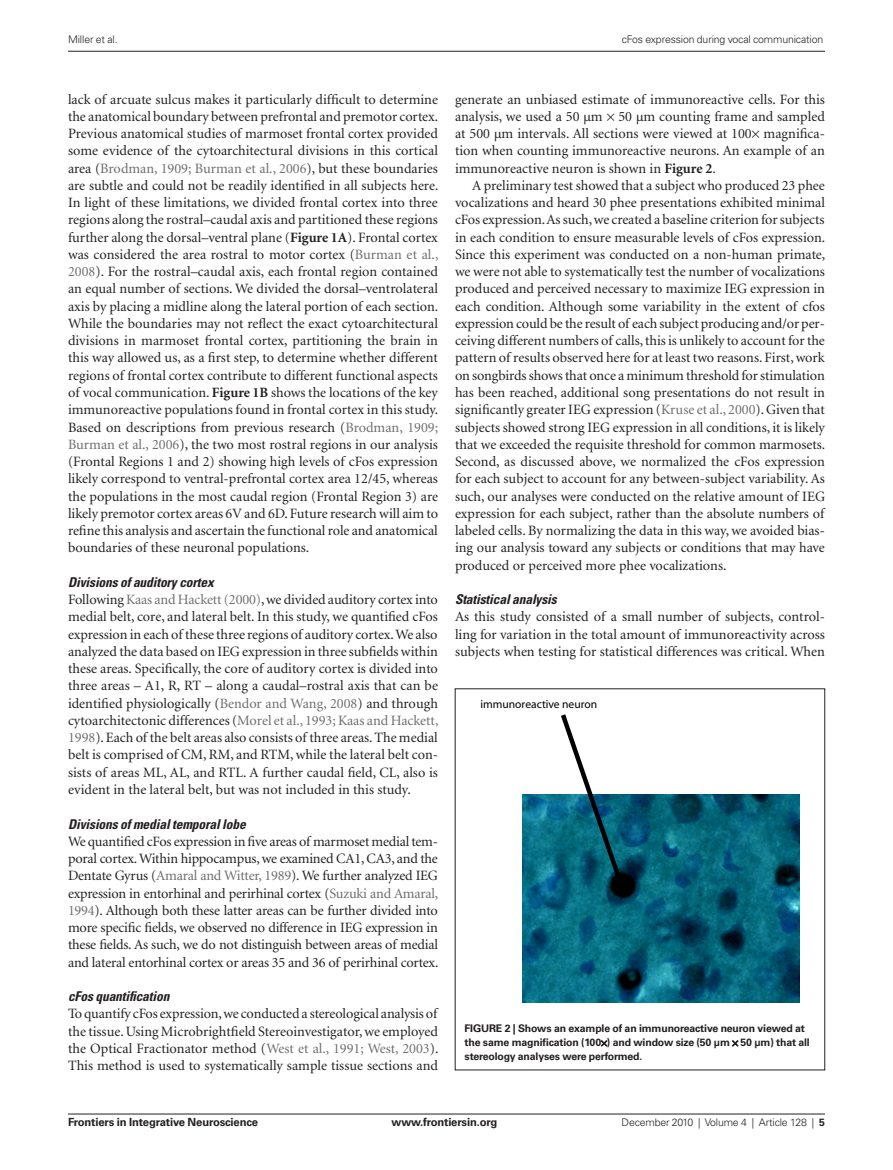
<style>
.page{position:relative;width:893px;height:1170px;background:#fff}
.page>*{position:absolute;margin:0;border:0;box-sizing:border-box;transform-origin:0 0}
.ART_tx1{font:14.25px/17.2px "Minion";color:#231f20;text-align:justify}
.ART_tx{font:14.25px/17.2px "Minion";color:#231f20;text-align:justify}
.ART_tx_title3{font:italic 700 condensed 13.5px "Univers";letter-spacing:-.01em;color:#231f20}
.t1{font:11.55px "Myriad";color:#000}
.t2{font:700 11.25px "Univers";letter-spacing:-.015em;color:#231f20}
.FIGURE_tx{font:700 10.5px/14.2px "Univers";letter-spacing:-.015em;color:#231f20}
.t3{font:300 10.5px "Univers";letter-spacing:-.015em;color:#231f20}
.s1{color:#6c6d70}
.s2{font-weight:700}
</style>
<div class="page">
<hr style="left:68px;top:1113px;width:757px;height:1px;background:#231f20">
<hr style="left:68px;top:51px;width:757px;height:1px;background:#231f20">
<img style="left:522px;top:794px;width:277px;height:208px">
<svg style="left:557px;top:714px;width:69px;height:174px"></svg>
<svg style="left:600px;top:1040px;width:8px;height:7px"></svg>
<svg style="left:732px;top:1040px;width:7px;height:7px"></svg>
<p class="t3" style="left:68px;top:33px;width:51px">Miller et al.</p>
<p class="t3" style="left:622px;top:33px;width:203px">cFos expression during vocal communication</p>
<p class="ART_tx1" style="left:68px;top:91px;width:372px">lack of arcuate sulcus makes it particularly difficult to determine the anatomical boundary between prefrontal and premotor cortex.<br>Previous anatomical studies of marmoset frontal cortex provided some evidence of the cytoarchitectural divisions in this cortical area (<span class="s1">Brodman, 1909; Burman et al., 2006</span>), but these boundaries are subtle and could not be readily identified in all subjects here.<br>In light of these limitations, we divided frontal cortex into three regions along the rostral–caudal axis and partitioned these regions further along the dorsal–ventral plane (<span class="s2">Figure 1A</span>). Frontal cortex was considered the area rostral to motor cortex (<span class="s1">Burman et al., 2008</span>). For the rostral–caudal axis, each frontal region contained an equal number of sections. We divided the dorsal–ventrolateral axis by placing a midline along the lateral portion of each section.<br>While the boundaries may not reflect the exact cytoarchitectural divisions in marmoset frontal cortex, partitioning the brain in this way allowed us, as a first step, to determine whether different regions of frontal cortex contribute to different functional aspects of vocal communication. <span class="s2">Figure 1B</span> shows the locations of the key immunoreactive populations found in frontal cortex in this study.<br>Based on descriptions from previous research (<span class="s1">Brodman, 1909; Burman et al., 2006</span>), the two most rostral regions in our analysis (Frontal Regions 1 and 2) showing high levels of cFos expression likely correspond to ventral-prefrontal cortex area 12/45, whereas the populations in the most caudal region (Frontal Region 3) are likely premotor cortex areas 6V and 6D. Future research will aim to refine this analysis and ascertain the functional role and anatomical boundaries of these neuronal populations.</p>
<p class="ART_tx_title3" style="left:68px;top:573px;width:147px">Divisions of auditory cortex</p>
<p class="ART_tx1" style="left:68px;top:591px;width:372px">Following <span class="s1">Kaas and Hackett (2000)</span>, we divided auditory cortex into medial belt, core, and lateral belt. In this study, we quantified cFos expression in each of these three regions of auditory cortex. We also analyzed the data based on IEG expression in three subfields within these areas. Specifically, the core of auditory cortex is divided into three areas – A1, R, RT – along a caudal–rostral axis that can be identified physiologically (<span class="s1">Bendor and Wang, 2008</span>) and through cytoarchitectonic differences (<span class="s1">Morel et al., 1993; Kaas and Hackett, 1998</span>). Each of the belt areas also consists of three areas. The medial belt is comprised of CM, RM, and RTM, while the lateral belt con&shy;sists of areas ML, AL, and RTL. A further caudal field, CL, also is evident in the lateral belt, but was not included in this study.</p>
<p class="ART_tx_title3" style="left:68px;top:815px;width:179px">Divisions of medial temporal lobe</p>
<p class="ART_tx1" style="left:68px;top:833px;width:372px">We quantified cFos expression in five areas of marmoset medial tem&shy;poral cortex. Within hippocampus, we examined CA1, CA3, and the Dentate Gyrus (<span class="s1">Amaral and Witter, 1989</span>). We further analyzed IEG expression in entorhinal and perirhinal cortex (<span class="s1">Suzuki and Amaral, 1994</span>). Although both these latter areas can be further divided into more specific fields, we observed no difference in IEG expression in these fields. As such, we do not distinguish between areas of medial and lateral entorhinal cortex or areas 35 and 36 of perirhinal cortex.</p>
<p class="ART_tx_title3" style="left:68px;top:987px;width:103px">cFos quantification</p>
<p class="ART_tx1" style="left:68px;top:1005px;width:372px">To quantify cFos expression, we conducted a stereological analysis of the tissue. Using Microbrightfield Stereoinvestigator, we employed the Optical Fractionator method (<span class="s1">West et al., 1991; West, 2003</span>).<br>This method is used to systematically sample tissue sections and</p>
<p class="ART_tx1" style="left:455px;top:91px;width:371px">generate an unbiased estimate of immunoreactive cells. For this analysis, we used a 50 μm 50 μm counting frame and sampled at 500 μm intervals. All sections were viewed at 100 magnifica&shy;tion when counting immunoreactive neurons. An example of an immunoreactive neuron is shown in <span class="s2">Figure 2</span>.</p>
<p class="ART_tx" style="left:455px;top:177px;width:372px;text-indent:17px">A preliminary test showed that a subject who produced 23 phee vocalizations and heard 30 phee presentations exhibited minimal cFos expression. As such, we created a baseline criterion for subjects in each condition to ensure measurable levels of cFos expression.<br>Since this experiment was conducted on a non-human primate, we were not able to systematically test the number of vocalizations produced and perceived necessary to maximize IEG expression in each condition. Although some variability in the extent of cfos expression could be the result of each subject producing and/or per&shy;ceiving different numbers of calls, this is unlikely to account for the pattern of results observed here for at least two reasons. First, work on songbirds shows that once a minimum threshold for stimulation has been reached, additional song presentations do not result in significantly greater IEG expression (<span class="s1">Kruse et al., 2000</span>). Given that subjects showed strong IEG expression in all conditions, it is likely that we exceeded the requisite threshold for common marmosets.<br>Second, as discussed above, we normalized the cFos expression for each subject to account for any between-subject variability. As such, our analyses were conducted on the relative amount of IEG expression for each subject, rather than the absolute numbers of labeled cells. By normalizing the data in this way, we avoided bias&shy;ing our analysis toward any subjects or conditions that may have produced or perceived more phee vocalizations.</p>
<p class="ART_tx_title3" style="left:455px;top:591px;width:103px">Statistical analysis</p>
<p class="ART_tx1" style="left:455px;top:608px;width:371px">As this study consisted of a small number of subjects, control&shy;ling for variation in the total amount of immunoreactivity across subjects when testing for statistical differences was critical. When</p>
<p class="t1" style="left:480px;top:698px;width:118px">immunoreactive neuron</p>
<p class="FIGURE_tx" style="left:465px;top:1021px;width:347px">Figure 2 | Shows an example of an immunoreactive neuron viewed at the same magnification (100 ) and window size (50 μm 50 μm) that all stereology analyses were performed.</p>
<p class="t2" style="left:68px;top:1115px;width:192px">Frontiers in Integrative Neuroscience</p>
<p class="t2" style="left:392px;top:1115px;width:107px">www.frontiersin.org</p>
<p class="t3" style="left:622px;top:1115px;width:205px">December 2010 | Volume 4 | Article 128 | <span class="s2">5</span></p>
</div>
